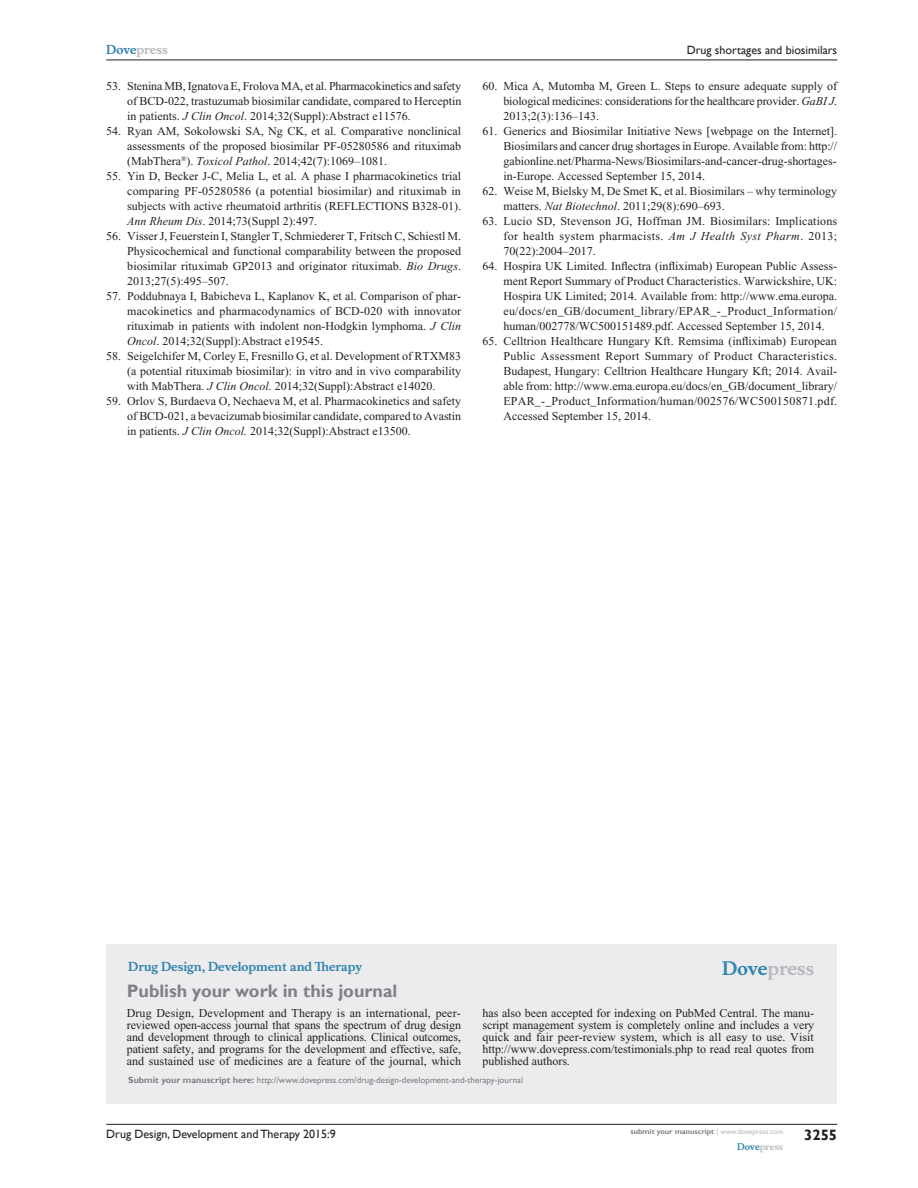
<style>
.page{position:relative;width:918px;height:1188px;background:#fff}
.page>*{position:absolute;margin:0;border:0;box-sizing:border-box;transform-origin:0 0}
.PromBx-H1{font:700 18px "Gill Sans";color:#808285}
.PromBx-Brand{font:700 18px "Musee";color:#b8b9bc}
.t1{font:700 15px "Gill Sans";color:#231f20}
.RefNL2{font:12px/15px "Times New Roman";color:#231f20;text-align:justify}
.PromBx-Tx{font:12px/12px "Times New Roman";color:#231f20;text-align:justify}
.t2{font:12px "Gill Sans";color:#231f20}
.PromBx-JrnlName{font:700 12px "Musee";color:#3485ae}
.t3{font:700 12px "Musee";color:#b8b9bc}
.PromBx-SubmitMssWebA{font:9px "Gill Sans";color:#808285}
.t4{font:700 9px "Musee";color:#b8b9bc}
.t5{font:700 7.5px "Gill Sans";color:#808285}
.s1{color:#3485ae}
.s2{font-style:italic}
.s3{font-weight:700}
.s4{font-weight:400;color:#b8b9bc}
</style>
<div class="page">
<div style="left:106px;top:944px;width:731px;height:159px;background:#ececee"></div>
<hr style="left:106px;top:1124px;width:731px;height:1px;background:#231f20">
<hr style="left:106px;top:60px;width:731px;height:1px;background:#231f20">
<p class="t3" style="left:106px;top:43px;width:63px"><span class="s1">Dove</span>press</p>
<p class="RefNL2" style="left:127px;top:79px;width:336px;text-indent:-21px">53. Stenina MB, Ignatova E, Frolova MA, et al. Pharmacokinetics and safety of BCD-022, trastuzumab biosimilar candidate, compared to Herceptin in patients. <span class="s2">J Clin Oncol</span>. 2014;32(Suppl):Abstract e11576.</p>
<p class="RefNL2" style="left:127px;top:124px;width:335px;text-indent:-21px">54. Ryan AM, Sokolowski SA, Ng CK, et al. Comparative nonclinical assessments of the proposed biosimilar PF-05280586 and rituximab (MabThera<sup>®</sup>). <span class="s2">Toxicol Pathol</span>. 2014;42(7):1069–1081.</p>
<p class="RefNL2" style="left:127px;top:169px;width:335px;text-indent:-21px">55. Yin D, Becker J-C, Melia L, et al. A phase I pharmacokinetics trial comparing PF-05280586 (a potential biosimilar) and rituximab in subjects with active rheumatoid arthritis (REFLECTIONS B328-01).<br><span class="s2">Ann Rheum Dis</span>. 2014;73(Suppl 2):497.</p>
<p class="RefNL2" style="left:127px;top:229px;width:335px;text-indent:-21px">56. Visser J, Feuerstein I, Stangler T, Schmiederer T, Fritsch C, Schiestl M.<br>Physicochemical and functional comparability between the proposed biosimilar rituximab GP2013 and originator rituximab. <span class="s2">Bio Drugs</span>.<br>2013;27(5):495–507.</p>
<p class="RefNL2" style="left:127px;top:289px;width:336px;text-indent:-21px">57. Poddubnaya I, Babicheva L, Kaplanov K, et al. Comparison of phar&shy;macokinetics and pharmacodynamics of BCD-020 with innovator rituximab in patients with indolent non-Hodgkin lymphoma. <span class="s2">J Clin Oncol</span>. 2014;32(Suppl):Abstract e19545.</p>
<p class="RefNL2" style="left:127px;top:349px;width:335px;text-indent:-21px">58. Seigelchifer M, Corley E, Fresnillo G, et al. Development of RTXM83 (a potential rituximab biosimilar): in vitro and in vivo comparability with MabThera. <span class="s2">J Clin Oncol.</span> 2014;32(Suppl):Abstract e14020.</p>
<p class="RefNL2" style="left:127px;top:394px;width:335px;text-indent:-21px">59. Orlov S, Burdaeva O, Nechaeva M, et al. Pharmacokinetics and safety of BCD-021, a bevacizumab biosimilar candidate, compared to Avastin in patients. <span class="s2">J Clin Oncol.</span> 2014;32(Suppl):Abstract e13500.</p>
<p class="t2" style="left:687px;top:43px;width:152px">Drug shortages and biosimilars</p>
<p class="RefNL2" style="left:503px;top:79px;width:335px;text-indent:-21px">60. Mica A, Mutomba M, Green L. Steps to ensure adequate supply of biological medicines: considerations for the healthcare provider. <span class="s2">GaBI J</span>.<br>2013;2(3):136–143.</p>
<p class="RefNL2" style="left:503px;top:124px;width:335px;text-indent:-21px">61. Generics and Biosimilar Initiative News [webpage on the Internet].<br>Biosimilars and cancer drug shortages in Europe. Available from: http:// gabionline.net/Pharma-News/Biosimilars-and-cancer-drug-shortages&shy;in-Europe. Accessed September 15, 2014.</p>
<p class="RefNL2" style="left:503px;top:184px;width:335px;text-indent:-21px">62. Weise M, Bielsky M, De Smet K, et al. Biosimilars – why terminology matters. <span class="s2">Nat Biotechnol</span>. 2011;29(8):690–693.</p>
<p class="RefNL2" style="left:503px;top:214px;width:335px;text-indent:-21px">63. Lucio SD, Stevenson JG, Hoffman JM. Biosimilars: Implications for health system pharmacists. <span class="s2">Am J Health Syst Pharm</span>. 2013; 70(22):2004–2017.</p>
<p class="RefNL2" style="left:503px;top:259px;width:335px;text-indent:-21px">64. Hospira UK Limited. Inflectra (infliximab) European Public Assess&shy;ment Report Summary of Product Characteristics. Warwickshire, UK:<br>Hospira UK Limited; 2014. Available from: http://www.ema.europa. eu/docs/en_GB/document_library/EPAR_-_Product_Information/ human/002778/WC500151489.pdf. Accessed September 15, 2014.</p>
<p class="RefNL2" style="left:503px;top:334px;width:335px;text-indent:-21px">65. Celltrion Healthcare Hungary Kft. Remsima (infliximab) European Public Assessment Report Summary of Product Characteristics.<br>Budapest, Hungary: Celltrion Healthcare Hungary Kft; 2014. Avail&shy;able from: http://www.ema.europa.eu/docs/en_GB/document_library/ EPAR_-_Product_Information/human/002576/WC500150871.pdf.<br>Accessed September 15, 2014.</p>
<p class="PromBx-JrnlName" style="left:128px;top:959px;width:236px">Drug Design, Development and Therapy</p>
<p class="PromBx-H1" style="left:127px;top:980px;width:272px">Publish your work in this journal</p>
<p class="PromBx-Brand" style="left:722px;top:958px;width:94px"><span class="s1">Dove</span>press</p>
<p class="PromBx-Tx" style="left:127px;top:1007px;width:336px">Drug Design, Development and Therapy is an international, peer&shy;reviewed open-access journal that spans the spectrum of drug design and development through to clinical applications. Clinical outcomes, patient safety, and programs for the development and effective, safe, and sustained use of medicines are a feature of the journal, which</p>
<p class="PromBx-Tx" style="left:482px;top:1007px;width:333px">has also been accepted for indexing on PubMed Central. The manu&shy;script management system is completely online and includes a very quick and fair peer-review system, which is all easy to use. Visit http://www.dovepress.com/testimonials.php to read real quotes from published authors.</p>
<p class="PromBx-SubmitMssWebA" style="left:128px;top:1075px;width:396px"><span class="s3">Submit your manuscript here:</span> http://www.dovepress.com/drug-design-development-and-therapy-journal</p>
<p class="t2" style="left:106px;top:1127px;width:231px">Drug Design, Development and Therapy 2015:9</p>
<p class="t5" style="left:631px;top:1127px;width:154px">submit your manuscript <span class="s4">| www.dovepress.com</span></p>
<p class="t4" style="left:737px;top:1141px;width:48px"><span class="s1">Dove</span>press</p>
<p class="t1" style="left:804px;top:1126px;width:35px">3255</p>
</div>
